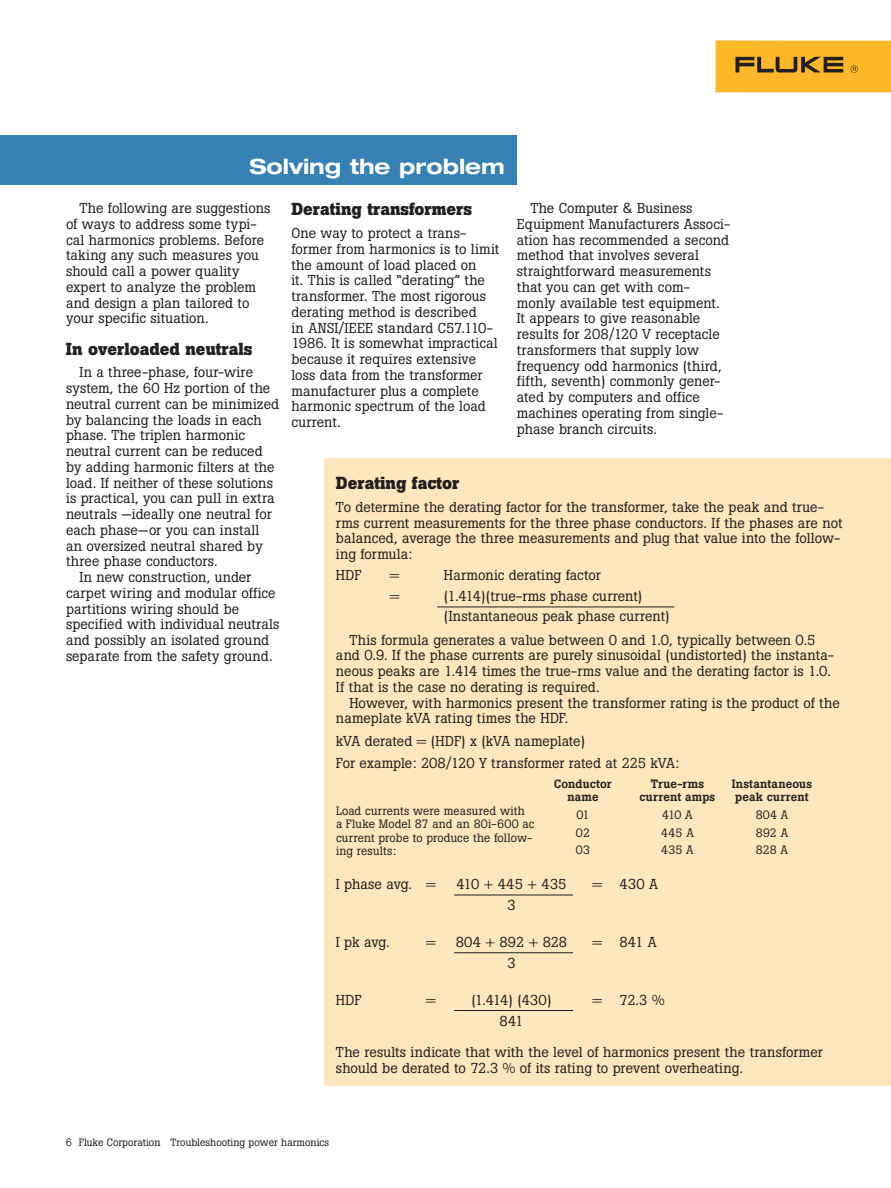
<style>
.page{position:relative;width:891px;height:1188px;background:#fff}
.page>*{position:absolute;margin:0;border:0;box-sizing:border-box;transform-origin:0 0}
.t1{font:700 expanded 21px "Helvetica Neue";color:#fff}
.t2{font:700 17.25px "Boton";color:#231f20}
.t3{font:14.25px/15.8px "Boton";letter-spacing:.005em;color:#231f20}
.t4{font:12px/13.5px "Boton";letter-spacing:.01em;color:#231f20}
.t5{font:500 12px/13.5px "Boton";letter-spacing:.015em;color:#231f20;text-align:center}
.t6{font:10.5px "Boton";color:#231f20}
</style>
<div class="page">
<div style="left:716px;top:40px;width:175px;height:52px;background:#fcb828"></div>
<svg style="left:735px;top:57px;width:108px;height:15px"></svg>
<svg style="left:851px;top:65px;width:7px;height:8px"></svg>
<div style="left:324px;top:458px;width:567px;height:628px;background:#fee7bc"></div>
<hr style="left:437px;top:607px;width:237px;height:1px;background:#231f20">
<hr style="left:454px;top:895px;width:119px;height:1px;background:#231f20">
<hr style="left:454px;top:952px;width:119px;height:1px;background:#231f20">
<hr style="left:454px;top:1010px;width:119px;height:1px;background:#231f20">
<div style="left:0;top:135px;width:517px;height:50px;background:#3681b4"></div>
<h1 class="t1" style="left:249px;top:153px;width:257px">Solving the problem</h1>
<p class="t3" style="left:66px;top:200px;width:206px;text-indent:13px">The following are suggestions of ways to address some typi&shy;cal harmonics problems. Before taking any such measures you should call a power quality expert to analyze the problem and design a plan tailored to your specific situation.</p>
<p class="t2" style="left:66px;top:339px;width:188px">In overloaded neutrals</p>
<p class="t3" style="left:79px;top:365px;width:175px">In a three-phase, four-wire</p>
<p class="t3" style="left:66px;top:380px;width:206px">system, the 60 Hz portion of the</p>
<p class="t3" style="left:66px;top:396px;width:215px">neutral current can be minimized</p>
<p class="t3" style="left:66px;top:412px;width:197px">by balancing the loads in each</p>
<p class="t3" style="left:66px;top:428px;width:181px">phase. The triplen harmonic</p>
<p class="t3" style="left:66px;top:443px;width:198px">neutral current can be reduced</p>
<p class="t3" style="left:66px;top:459px;width:210px">by adding harmonic filters at the</p>
<p class="t3" style="left:66px;top:475px;width:209px">load. If neither of these solutions</p>
<p class="t3" style="left:66px;top:491px;width:210px">is practical, you can pull in extra</p>
<p class="t3" style="left:66px;top:506px;width:207px">neutrals —ideally one neutral for</p>
<p class="t3" style="left:66px;top:522px;width:195px">each phase—or you can install</p>
<p class="t3" style="left:66px;top:538px;width:198px">an oversized neutral shared by</p>
<p class="t3" style="left:66px;top:554px;width:153px">three phase conductors.</p>
<p class="t3" style="left:79px;top:569px;width:173px">In new construction, under</p>
<p class="t3" style="left:66px;top:585px;width:211px">carpet wiring and modular office</p>
<p class="t3" style="left:66px;top:601px;width:175px">partitions wiring should be</p>
<p class="t3" style="left:66px;top:617px;width:215px">specified with individual neutrals</p>
<p class="t3" style="left:66px;top:632px;width:205px">and possibly an isolated ground</p>
<p class="t3" style="left:66px;top:648px;width:208px">separate from the safety ground.</p>
<p class="t2" style="left:291px;top:199px;width:182px">Derating transformers</p>
<p class="t3" style="left:291px;top:225px;width:209px">One way to protect a trans&shy;former from harmonics is to limit the amount of load placed on<br>it. This is called “derating” the transformer. The most rigorous derating method is described<br>in ANSI/IEEE standard C57.110-<br>1986. It is somewhat impractical because it requires extensive loss data from the transformer manufacturer plus a complete harmonic spectrum of the load current.</p>
<p class="t3" style="left:517px;top:200px;width:215px;text-indent:13px">The Computer &amp; Business<br>Equipment Manufacturers Associ&shy;ation has recommended a second method that involves several straightforward measurements that you can get with com&shy;monly available test equipment.<br>It appears to give reasonable results for 208/120 V receptacle transformers that supply low frequency odd harmonics (third, fifth, seventh) commonly gener&shy;ated by computers and office machines operating from single&shy;phase branch circuits.</p>
<p class="t2" style="left:336px;top:473px;width:125px">Derating factor</p>
<p class="t3" style="left:336px;top:499px;width:508px">To determine the derating factor for the transformer, take the peak and true&shy;rms current measurements for the three phase conductors. If the phases are not balanced, average the three measurements and plug that value into the follow&shy;ing formula:</p>
<p class="t3" style="left:336px;top:567px;width:27px">HDF</p>
<p class="t3" style="left:390px;top:567px;width:11px">=</p>
<p class="t3" style="left:444px;top:567px;width:158px">Harmonic derating factor</p>
<p class="t3" style="left:390px;top:588px;width:11px">=</p>
<p class="t3" style="left:444px;top:586px;width:227px;line-height:19.5px">(1.414)(true-rms phase current) (Instantaneous peak phase current)</p>
<p class="t3" style="left:336px;top:632px;width:500px;text-indent:13px">This formula generates a value between 0 and 1.0, typically between 0.5 and 0.9. If the phase currents are purely sinusoidal (undistorted) the instanta&shy;neous peaks are 1.414 times the true-rms value and the derating factor is 1.0.<br>If that is the case no derating is required.</p>
<p class="t3" style="left:336px;top:695px;width:505px;text-indent:13px">However, with harmonics present the transformer rating is the product of the nameplate kVA rating times the HDF.</p>
<p class="t3" style="left:336px;top:730px;width:345px;line-height:22.5px">kVA derated = (HDF) x (kVA nameplate)<br>For example: 208/120 Y transformer rated at 225 kVA:</p>
<p class="t5" style="left:554px;top:777px;width:59px">Conductor name</p>
<p class="t5" style="left:640px;top:777px;width:77px">True-rms current amps</p>
<p class="t5" style="left:732px;top:777px;width:82px;text-align:left">Instantaneous peak current</p>
<p class="t4" style="left:336px;top:804px;width:200px">Load currents were measured with<br>a Fluke Model 87 and an 80i-600 ac current probe to produce the follow&shy;ing results:</p>
<p class="t4" style="left:576px;top:808px;width:15px">01</p>
<p class="t4" style="left:662px;top:808px;width:32px">410 A</p>
<p class="t4" style="left:756px;top:808px;width:34px">804 A</p>
<p class="t4" style="left:576px;top:826px;width:16px">02</p>
<p class="t4" style="left:661px;top:826px;width:34px">445 A</p>
<p class="t4" style="left:756px;top:826px;width:34px">892 A</p>
<p class="t4" style="left:576px;top:843px;width:16px">03</p>
<p class="t4" style="left:661px;top:843px;width:34px">435 A</p>
<p class="t4" style="left:756px;top:843px;width:34px">828 A</p>
<p class="t3" style="left:336px;top:876px;width:101px">I phase avg. =</p>
<p class="t3" style="left:457px;top:876px;width:111px">410 + 445 + 435</p>
<p class="t3" style="left:592px;top:876px;width:67px">= 430 A</p>
<p class="t3" style="left:507px;top:897px;width:10px">3</p>
<p class="t3" style="left:336px;top:934px;width:55px">I pk avg.</p>
<p class="t3" style="left:426px;top:934px;width:11px">=</p>
<p class="t3" style="left:456px;top:934px;width:113px">804 + 892 + 828</p>
<p class="t3" style="left:592px;top:934px;width:66px">= 841 A</p>
<p class="t3" style="left:507px;top:955px;width:10px">3</p>
<p class="t3" style="left:336px;top:992px;width:27px">HDF</p>
<p class="t3" style="left:426px;top:992px;width:11px">=</p>
<p class="t3" style="left:471px;top:992px;width:82px">(1.414) (430)</p>
<p class="t3" style="left:592px;top:992px;width:74px">= 72.3 %</p>
<p class="t3" style="left:500px;top:1013px;width:25px">841</p>
<p class="t3" style="left:336px;top:1044px;width:488px">The results indicate that with the level of harmonics present the transformer should be derated to 72.3 % of its rating to prevent overheating.</p>
<p class="t6" style="left:66px;top:1136px;width:264px">6 Fluke Corporation Troubleshooting power harmonics</p>
</div>
